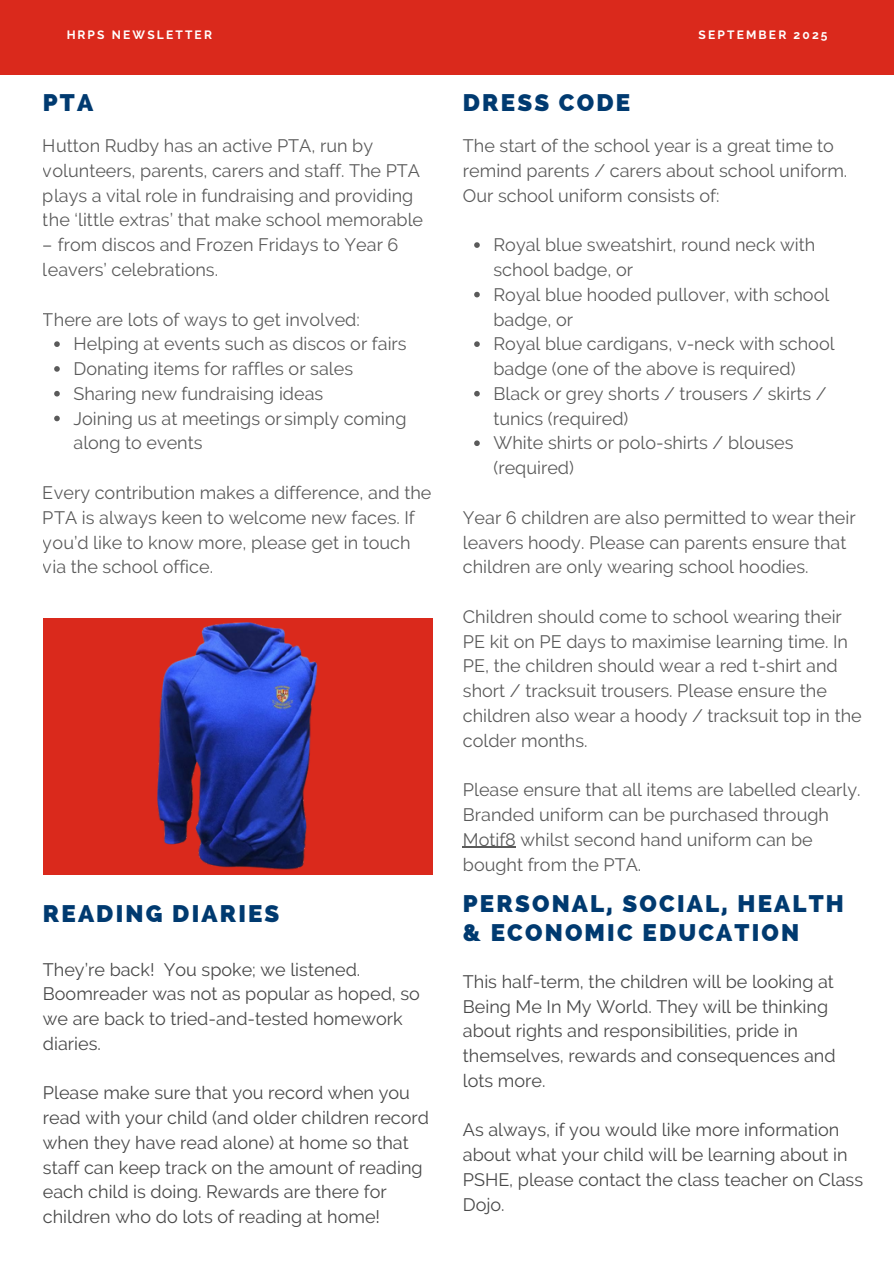
<style>
.page{position:relative;width:894px;height:1264px;background:#fff}
.page>*{position:absolute;margin:0;border:0;box-sizing:border-box;transform-origin:0 0}
.t1{font:800 24px/29.2px "Raleway";letter-spacing:.09em;color:#003a70}
.t2{font:18px/24.8px "Raleway";color:#000}
.t3{font:18px/24.8px "Raleway";color:#494949}
.t4{font:700 12px "Raleway";letter-spacing:.18em;color:#fff}
</style>
<div class="page">
<div style="left:0;top:0;width:893px;height:74px;background:#da291c"></div>
<div style="left:43px;top:617px;width:389px;height:257px;background:#da291c"></div>
<img style="left:102px;top:617px;width:270px;height:258px">
<svg style="left:474px;top:242px;width:5px;height:6px"></svg>
<svg style="left:474px;top:292px;width:5px;height:5px"></svg>
<svg style="left:474px;top:341px;width:5px;height:6px"></svg>
<svg style="left:474px;top:391px;width:5px;height:5px"></svg>
<svg style="left:474px;top:440px;width:5px;height:6px"></svg>
<hr style="left:463px;top:846px;width:53px;height:2px;background:#000">
<svg style="left:54px;top:341px;width:6px;height:6px"></svg>
<svg style="left:54px;top:366px;width:6px;height:6px"></svg>
<svg style="left:54px;top:391px;width:6px;height:5px"></svg>
<svg style="left:54px;top:415px;width:6px;height:6px"></svg>
<p class="t4" style="left:66px;top:28px;width:147px">HRPS NEWSLETTER</p>
<p class="t4" style="left:698px;top:28px;width:130px">SEPTEMBER 2025</p>
<h1 class="t1" style="left:43px;top:88px;width:52px">PTA</h1>
<p class="t2" style="left:43px;top:133px;width:381px">Hutton Rudby has an active PTA, run by volunteers, parents, carers and staff. The PTA plays a vital role in fundraising and providing the ‘little extras’ that make school memorable</p>
<p class="t2" style="left:43px;top:232px;width:357px">– from discos and Frozen Fridays to Year 6 leavers’ celebrations.</p>
<p class="t2" style="left:73px;top:307px;width:334px;text-indent:-31px">There are lots of ways to get involved:<br>Helping at events such as discos or fairs Donating items for raffles or sales Sharing new fundraising ideas<br>Joining us at meetings or simply coming along to events</p>
<p class="t2" style="left:43px;top:480px;width:390px">Every contribution makes a difference, and the PTA is always keen to welcome new faces. If you’d like to know more, please get in touch via the school office.</p>
<h1 class="t1" style="left:43px;top:899px;width:238px">READING DIARIES</h1>
<p class="t3" style="left:43px;top:956px;width:378px">They’re back! You spoke; we listened.<br>Boomreader was not as popular as hoped, so we are back to tried-and-tested homework diaries.</p>
<p class="t3" style="left:43px;top:1080px;width:387px">Please make sure that you record when you read with your child (and older children record when they have read alone) at home so that staff can keep track on the amount of reading each child is doing. Rewards are there for children who do lots of reading at home!</p>
<h1 class="t1" style="left:463px;top:88px;width:169px">DRESS CODE</h1>
<p class="t2" style="left:463px;top:133px;width:386px">The start of the school year is a great time to remind parents / carers about school uniform.<br>Our school uniform consists of:</p>
<p class="t2" style="left:493px;top:232px;width:342px">Royal blue sweatshirt, round neck with school badge, or<br>Royal blue hooded pullover, with school badge, or<br>Royal blue cardigans, v-neck with school badge (one of the above is required)<br>Black or grey shorts / trousers / skirts / tunics (required)<br>White shirts or polo-shirts / blouses (required)</p>
<p class="t2" style="left:463px;top:505px;width:394px">Year 6 children are also permitted to wear their leavers hoody. Please can parents ensure that children are only wearing school hoodies.</p>
<p class="t2" style="left:463px;top:604px;width:400px">Children should come to school wearing their PE kit on PE days to maximise learning time. In PE, the children should wear a red t-shirt and short / tracksuit trousers. Please ensure the children also wear a hoody / tracksuit top in the colder months.</p>
<p class="t2" style="left:463px;top:777px;width:399px">Please ensure that all items are labelled clearly.<br>Branded uniform can be purchased through Motif8 whilst second hand uniform can be bought from the PTA.</p>
<h1 class="t1" style="left:463px;top:889px;width:382px">PERSONAL, SOCIAL, HEALTH &amp; ECONOMIC EDUCATION</h1>
<p class="t3" style="left:463px;top:969px;width:374px">This half-term, the children will be looking at Being Me In My World. They will be thinking about rights and responsibilities, pride in themselves, rewards and consequences and lots more.</p>
<p class="t3" style="left:463px;top:1117px;width:401px">As always, if you would like more information about what your child will be learning about in PSHE, please contact the class teacher on Class Dojo.</p>
</div>
